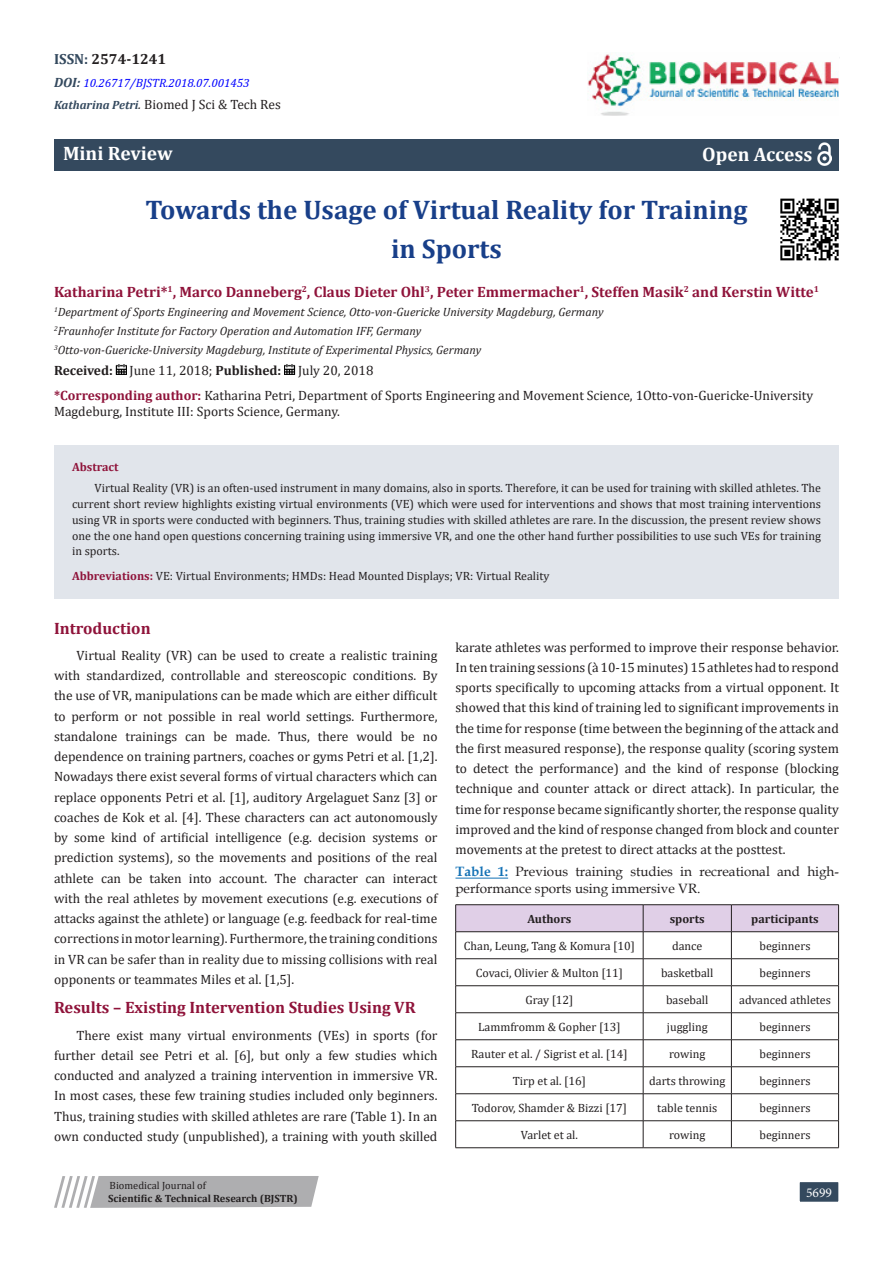
<style>
.page{position:relative;width:893px;height:1263px;background:#fff}
.page>*{position:absolute;margin:0;border:0;box-sizing:border-box;transform-origin:0 0}
.t1{font:700 27px "Cambria";color:#183f89}
.t2{font:700 19.5px "Cambria";color:#fff}
.t3{font:700 16.5px "Cambria";color:#8f133a}
.t4{font:700 15px "Cambria";color:#8f133a}
.t5{font:700 14.7px "Cambria";color:#231f20}
.t6{font:13.5px/20.2px "Cambria";color:#231f20;text-align:justify}
.t7{font:13.5px/16.2px "Book Antiqua";color:#231f20}
.t8{font:13.5px "Minion Pro";color:#fff}
.t9{font:12px/15.8px "Cambria";color:#231f20;text-align:justify}
.t10{font:italic 12px "Cambria";color:#231f20}
.t11{font:italic 12px "Cambria";color:#00f}
.t12{font:700 12px "Cambria";color:#231f20}
.t13{font:700 12px "Cambria";color:#8f133a}
.t14{font:700 10.5px "Cambria";color:#231f20}
.t15{font:10.5px "Cambria";color:#231f20}
.s1{color:#34495e}
.s2{font-weight:700;font-size:13.5px;color:#34495e}
.s3{font-weight:700;font-style:italic;font-size:12px;color:#34495e}
.s4{font-style:italic}
.s5{font-weight:700}
.s6{font-weight:700;color:#8f133a}
.s7{font-weight:700;color:#1371b5}
</style>
<div class="page">
<img style="left:587px;top:54px;width:252px;height:62px">
<div style="left:54px;top:139px;width:785px;height:32px;background:#34495e"></div>
<img style="left:817px;top:143px;width:14px;height:23px">
<svg style="left:116px;top:364px;width:11px;height:10px"></svg>
<svg style="left:284px;top:364px;width:11px;height:10px"></svg>
<svg style="left:54px;top:1176px;width:265px;height:32px;background:#b8b8ba"></svg>
<div style="left:799px;top:1181px;width:40px;height:21px;background:#34495e"></div>
<div style="left:798px;top:1180px;width:42px;height:23px;border:2px solid #fff"></div>
<hr style="left:455px;top:878px;width:53px;height:1px;background:#1371b5">
<hr style="left:455px;top:904px;width:188px;height:1px;background:#231f20">
<hr style="left:643px;top:904px;width:88px;height:1px;background:#231f20">
<hr style="left:731px;top:904px;width:108px;height:1px;background:#231f20">
<svg style="left:455px;top:905px;width:384px;height:242px"></svg>
<hr style="left:455px;top:1147px;width:188px;height:1px;background:#231f20">
<hr style="left:643px;top:1147px;width:88px;height:1px;background:#231f20">
<hr style="left:731px;top:1147px;width:108px;height:1px;background:#231f20">
<div style="left:54px;top:445px;width:785px;height:153px;background:#e1e5eb"></div>
<img style="left:780px;top:198px;width:59px;height:63px">
<p class="t5" style="left:54px;top:49px;width:114px"><span class="s1">ISSN:</span> 2574-1241</p>
<p class="t11" style="left:54px;top:74px;width:197px"><span class="s2">DOI:</span> 10.26717/BJSTR.2018.07.001453</p>
<p class="t6" style="left:54px;top:95px;width:228px"><span class="s3">Katharina Petri</span><span class="s4">.</span> Biomed J Sci &amp; Tech Res</p>
<p class="t2" style="left:63px;top:140px;width:111px">Mini Review</p>
<p class="t1" style="left:145px;top:191px;width:604px">Towards the Usage of Virtual Reality for Training</p>
<p class="t1" style="left:391px;top:230px;width:112px">in Sports</p>
<p class="t4" style="left:54px;top:281px;width:766px">Katharina Petri*<sup>1</sup>, Marco Danneberg<sup>2</sup>, Claus Dieter Ohl<sup>3</sup>, Peter Emmermacher<sup>1</sup>, Steffen Masik<sup>2</sup> and Kerstin Witte<sup>1</sup></p>
<p class="t10" style="left:54px;top:303px;width:551px"><sup>1</sup>Department of Sports Engineering and Movement Science, Otto-von-Guericke University Magdeburg, Germany</p>
<p class="t10" style="left:54px;top:322px;width:369px"><sup>2</sup>Fraunhofer Institute for Factory Operation and Automation IFF, Germany</p>
<p class="t10" style="left:54px;top:341px;width:429px"><sup>3</sup>Otto-von-Guericke-University Magdeburg, Institute of Experimental Physics, Germany</p>
<p class="t6" style="left:54px;top:360px;width:321px"><span class="s5">Received:</span> June 11, 2018; <span class="s5">Published:</span> July 20, 2018</p>
<p class="t6" style="left:54px;top:387px;width:761px;line-height:16.2px"><span class="s6">*Corresponding author:</span> Katharina Petri, Department of Sports Engineering and Movement Science, 1Otto-von-Guericke-University<br>Magdeburg, Institute III: Sports Science, Germany.</p>
<p class="t2" style="left:702px;top:140px;width:112px">Open Access</p>
<p class="t13" style="left:72px;top:458px;width:48px">Abstract</p>
<p class="t9" style="left:72px;top:480px;width:750px;text-indent:22px">Virtual Reality (VR) is an often-used instrument in many domains, also in sports. Therefore, it can be used for training with skilled athletes. The current short review highlights existing virtual environments (VE) which were used for interventions and shows that most training interventions using VR in sports were conducted with beginners. Thus, training studies with skilled athletes are rare. In the discussion, the present review shows one the one hand open questions concerning training using immersive VR, and one the other hand further possibilities to use such VEs for training in sports.</p>
<p class="t9" style="left:72px;top:568px;width:479px"><span class="s6">Abbreviations:</span> VE: Virtual Environments; HMDs: Head Mounted Displays; VR: Virtual Reality</p>
<p class="t3" style="left:54px;top:616px;width:98px">Introduction</p>
<p class="t6" style="left:54px;top:645px;width:385px;text-indent:22px">Virtual Reality (VR) can be used to create a realistic training with standardized, controllable and stereoscopic conditions. By the use of VR, manipulations can be made which are either difficult to perform or not possible in real world settings. Furthermore, standalone trainings can be made. Thus, there would be no dependence on training partners, coaches or gyms Petri et al. [1,2].<br>Nowadays there exist several forms of virtual characters which can replace opponents Petri et al. [1], auditory Argelaguet Sanz [3] or coaches de Kok et al. [4]. These characters can act autonomously by some kind of artificial intelligence (e.g. decision systems or prediction systems), so the movements and positions of the real athlete can be taken into account. The character can interact with the real athletes by movement executions (e.g. executions of attacks against the athlete) or language (e.g. feedback for real-time corrections in motor learning). Furthermore, the training conditions in VR can be safer than in reality due to missing collisions with real opponents or teammates Miles et al. [1,5].</p>
<p class="t3" style="left:54px;top:996px;width:363px">Results – Existing Intervention Studies Using VR</p>
<p class="t6" style="left:54px;top:1025px;width:385px;text-indent:22px">There exist many virtual environments (VEs) in sports (for further detail see Petri et al. [6], but only a few studies which conducted and analyzed a training intervention in immersive VR.<br>In most cases, these few training studies included only beginners.<br>Thus, training studies with skilled athletes are rare (Table 1). In an own conducted study (unpublished), a training with youth skilled</p>
<p class="t15" style="left:110px;top:1179px;width:98px">Biomedical Journal of</p>
<p class="t14" style="left:108px;top:1191px;width:191px">Scientific &amp; Technical Research (BJSTR)</p>
<p class="t6" style="left:455px;top:637px;width:385px">karate athletes was performed to improve their response behavior.<br>In ten training sessions (à 10-15 minutes) 15 athletes had to respond sports specifically to upcoming attacks from a virtual opponent. It showed that this kind of training led to significant improvements in the time for response (time between the beginning of the attack and the first measured response), the response quality (scoring system to detect the performance) and the kind of response (blocking technique and counter attack or direct attack). In particular, the time for response became significantly shorter, the response quality improved and the kind of response changed from block and counter movements at the pretest to direct attacks at the posttest.</p>
<p class="t7" style="left:455px;top:863px;width:385px"><span class="s7">Table 1:</span> Previous training studies in recreational and high&shy;performance sports using immersive VR.</p>
<p class="t12" style="left:527px;top:910px;width:46px">Authors</p>
<p class="t12" style="left:670px;top:910px;width:36px">sports</p>
<p class="t12" style="left:751px;top:910px;width:69px">participants</p>
<p class="t9" style="left:464px;top:938px;width:173px">Chan, Leung, Tang &amp; Komura [10]</p>
<p class="t9" style="left:672px;top:938px;width:32px">dance</p>
<p class="t9" style="left:759px;top:938px;width:53px">beginners</p>
<p class="t9" style="left:476px;top:965px;width:149px">Covaci, Olivier &amp; Multon [11]</p>
<p class="t9" style="left:661px;top:965px;width:54px">basketball</p>
<p class="t9" style="left:759px;top:965px;width:53px">beginners</p>
<p class="t9" style="left:525px;top:992px;width:50px">Gray [12]</p>
<p class="t9" style="left:666px;top:992px;width:44px">baseball</p>
<p class="t9" style="left:739px;top:992px;width:93px">advanced athletes</p>
<p class="t9" style="left:478px;top:1019px;width:144px">Lammfromm &amp; Gopher [13]</p>
<p class="t9" style="left:667px;top:1019px;width:42px">juggling</p>
<p class="t9" style="left:759px;top:1019px;width:53px">beginners</p>
<p class="t9" style="left:471px;top:1046px;width:158px">Rauter et al. / Sigrist et al. [14]</p>
<p class="t9" style="left:669px;top:1046px;width:38px">rowing</p>
<p class="t9" style="left:759px;top:1046px;width:53px">beginners</p>
<p class="t9" style="left:513px;top:1073px;width:75px">Tirp et al. [16]</p>
<p class="t9" style="left:649px;top:1073px;width:78px">darts throwing</p>
<p class="t9" style="left:759px;top:1073px;width:53px">beginners</p>
<p class="t9" style="left:472px;top:1100px;width:157px">Todorov, Shamder &amp; Bizzi [17]</p>
<p class="t9" style="left:657px;top:1100px;width:61px">table tennis</p>
<p class="t9" style="left:759px;top:1100px;width:53px">beginners</p>
<p class="t9" style="left:521px;top:1127px;width:59px">Varlet et al.</p>
<p class="t9" style="left:669px;top:1127px;width:38px">rowing</p>
<p class="t9" style="left:759px;top:1127px;width:53px">beginners</p>
<p class="t8" style="left:806px;top:1183px;width:27px">5699</p>
</div>
